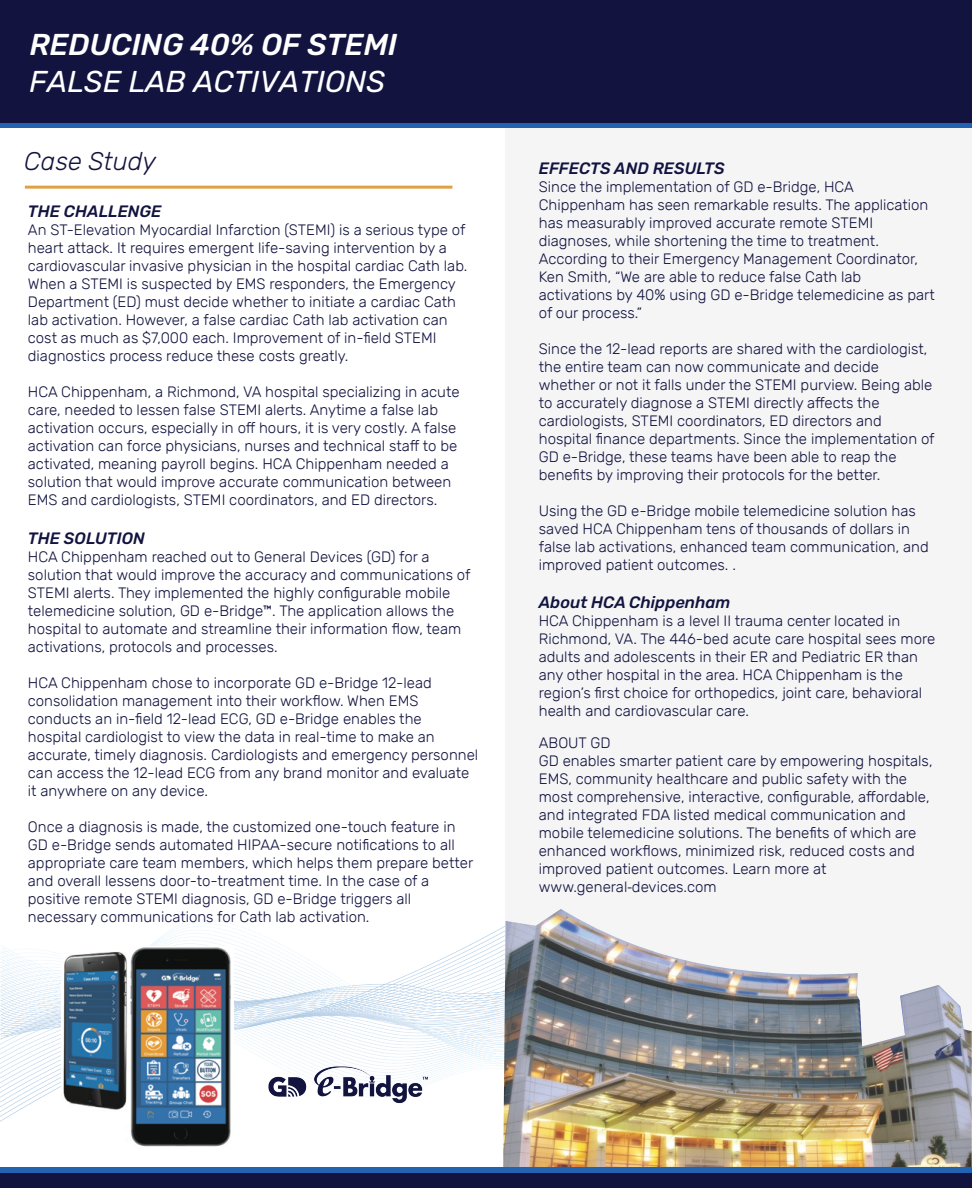
<style>
.page{position:relative;width:972px;height:1188px;background:#fff}
.page>*{position:absolute;margin:0;border:0;box-sizing:border-box;transform-origin:0 0}
.t1{font:italic 30.15px "Rubik";color:#fff}
.t2{font:italic 500 30.15px "Rubik";color:#fff}
.t3{font:italic 300 25.5px "Rubik";color:#12143f}
.t4{font:italic 500 16.5px "Rubik";color:#12143f}
.t5{font:300 15px/18px "Rubik";color:#12143f}
.s1{font-family:"Myriad Pro";font-weight:400}
</style>
<div class="page">
<img style="left:0;top:919px;width:503px;height:202px">
<div style="left:506px;top:0;width:466px;height:1188px;background:#f5f5f6"></div>
<img style="left:503px;top:909px;width:469px;height:259px">
<div style="left:0;top:0;width:972px;height:125px;background:#12143f"></div>
<hr style="left:0;top:124px;width:972px;height:4px;background:#2163b0">
<hr style="left:25px;top:186px;width:427px;height:3px;background:#e1a143">
<div style="left:0;top:1171px;width:972px;height:17px;background:#12143f"></div>
<div style="left:0;top:1168px;width:972px;height:5px;background:#2163b0"></div>
<img style="left:61px;top:946px;width:172px;height:201px">
<div style="left:37px;top:1112px;width:88px;height:44px;background:#fff"></div>
<img style="left:269px;top:1066px;width:158px;height:39px">
<h1 class="t2" style="left:30px;top:27px;width:369px">REDUCING 40% OF STEMI</h1>
<h1 class="t1" style="left:30px;top:63px;width:357px">FALSE LAB ACTIVATIONS</h1>
<h2 class="t3" style="left:24px;top:146px;width:133px">Case Study</h2>
<p class="t4" style="left:28px;top:201px;width:135px">THE CHALLENGE</p>
<p class="t5" style="left:28px;top:220px;width:441px">An ST-Elevation Myocardial Infarction (STEMI) is a serious type of heart attack. It requires emergent life-saving intervention by a cardiovascular invasive physician in the hospital cardiac Cath lab.<br>When a STEMI is suspected by EMS responders, the Emergency Department (ED) must decide whether to initiate a cardiac Cath lab activation. However, a false cardiac Cath lab activation can cost as much as $7,000 each. Improvement of in-field STEMI diagnostics process reduce these costs greatly.</p>
<p class="t5" style="left:28px;top:382px;width:433px">HCA Chippenham, a Richmond, VA hospital specializing in acute care, needed to lessen false STEMI alerts. Anytime a false lab activation occurs, especially in off hours, it is very costly. A false activation can force physicians, nurses and technical staff to be activated, meaning payroll begins. HCA Chippenham needed a solution that would improve accurate communication between EMS and cardiologists, STEMI coordinators, and ED directors.</p>
<p class="t4" style="left:28px;top:529px;width:118px">THE SOLUTION</p>
<p class="t5" style="left:28px;top:548px;width:444px">HCA Chippenham reached out to General Devices (GD) for a solution that would improve the accuracy and communications of STEMI alerts. They implemented the highly configurable mobile telemedicine solution, GD e-Bridge™. The application allows the hospital to automate and streamline their information flow, team activations, protocols and processes.</p>
<p class="t5" style="left:28px;top:674px;width:452px">HCA Chippenham chose to incorporate GD e-Bridge 12-lead consolidation management into their workflow. When EMS conducts an in-field 12-lead ECG, GD e-Bridge enables the hospital cardiologist to view the data in real-time to make an accurate, timely diagnosis. Cardiologists and emergency personnel can access the 12-lead ECG from any brand monitor and evaluate it anywhere on any device.</p>
<p class="t5" style="left:28px;top:818px;width:447px">Once a diagnosis is made, the customized one-touch feature in GD e-Bridge sends automated HIPAA-secure notifications to all appropriate care team members, which helps them prepare better and overall lessens door-to-treatment time. In the case of a positive remote STEMI diagnosis, GD e-Bridge triggers all necessary communications for Cath lab activation.</p>
<p class="t4" style="left:539px;top:158px;width:187px">EFFECTS AND RESULTS</p>
<p class="t5" style="left:539px;top:178px;width:398px">Since the implementation of GD e-Bridge, HCA Chippenham has seen remarkable results. The application has measurably improved accurate remote STEMI diagnoses, while shortening the time to treatment.<br>According to their Emergency Management Coordinator, Ken Smith, “We are able to reduce false Cath lab activations by 40% using GD e-Bridge telemedicine as part of our process.”</p>
<p class="t5" style="left:539px;top:340px;width:397px">Since the 12-lead reports are shared with the cardiologist, the entire team can now communicate and decide whether or not it falls under the STEMI purview. Being able to accurately diagnose a STEMI directly affects the cardiologists, STEMI coordinators, ED directors and hospital finance departments. Since the implementation of GD e-Bridge, these teams have been able to reap the benefits by improving their protocols for the better.</p>
<p class="t5" style="left:539px;top:502px;width:392px">Using the GD e-Bridge mobile telemedicine solution has saved HCA Chippenham tens of thousands of dollars in false lab activations, enhanced team communication, and improved patient outcomes. .</p>
<p class="t4" style="left:539px;top:592px;width:193px">About HCA Chippenham</p>
<p class="t5" style="left:539px;top:611px;width:398px">HCA Chippenham is a level II trauma center located in Richmond, VA. The 446-bed acute care hospital sees more adults and adolescents in their ER and Pediatric ER than any other hospital in the area. HCA Chippenham is the region’s first choice for orthopedics, joint care, behavioral health and cardiovascular care.</p>
<p class="t5" style="left:539px;top:734px;width:395px">ABOUT GD<br>GD enables smarter patient care by empowering hospitals, EMS, community healthcare and public safety with the most comprehensive, interactive, configurable, affordable, and integrated FDA listed medical communication and mobile telemedicine solutions. The benefits of which are enhanced workflows, minimized risk, reduced costs and improved patient outcomes. Learn more at www.general<span class="s1">‐</span>devices.com</p>
</div>
